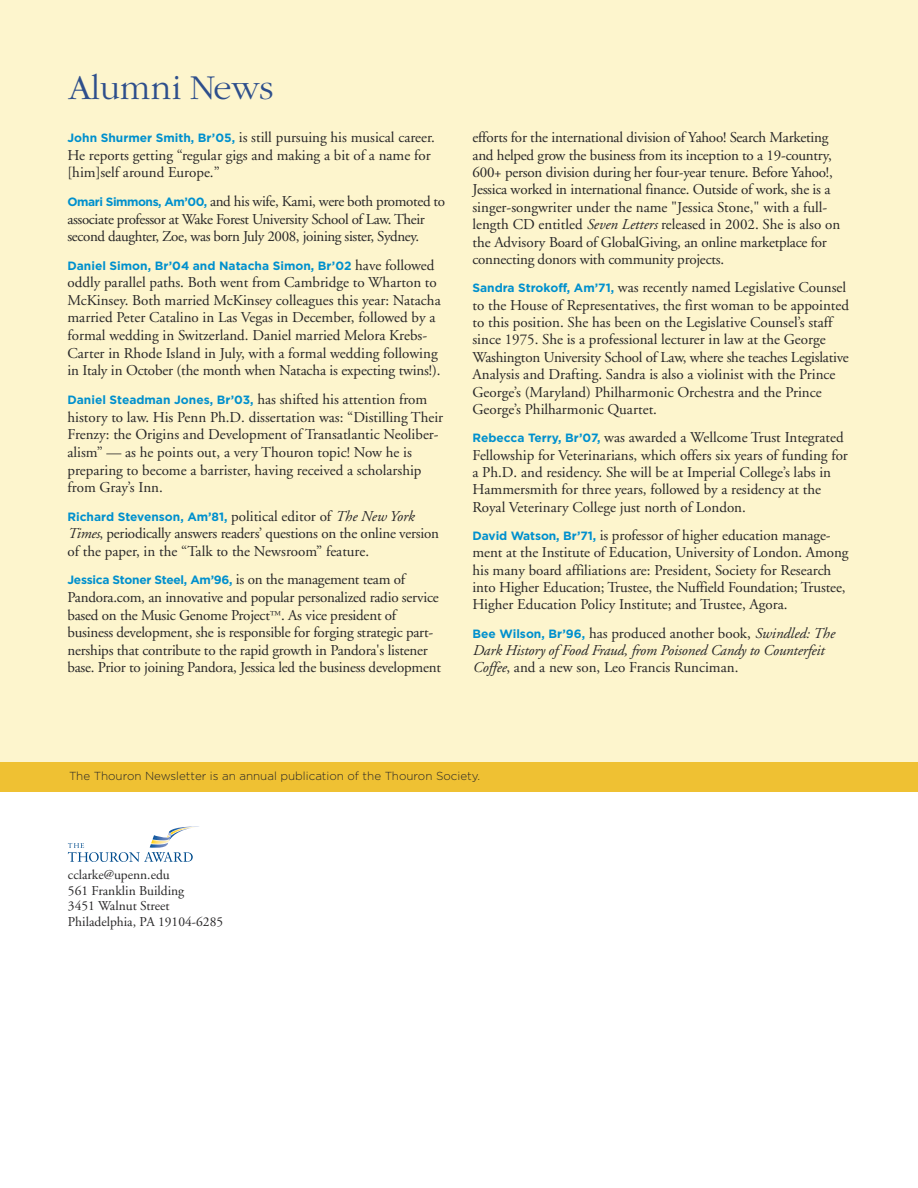
<style>
.page{position:relative;width:918px;height:1188px;background:#fff}
.page>*{position:absolute;margin:0;border:0;box-sizing:border-box;transform-origin:0 0}
.t1{font:300 36.3px "Garamond";letter-spacing:-.005em;color:#2e4f8c}
.t2{font:15px/17.4px "Adobe Garamond";color:#272627}
.t3{font:15px/17.5px "Adobe Garamond";letter-spacing:-.025em;color:#272627}
.t4{font:italic 15px/17.4px "Adobe Garamond";letter-spacing:-.01em;color:#272627}
.t5{font:13.5px/15.8px "Adobe Garamond";color:#272627}
.t6{font:700 12px "Gotham";color:#0090cd}
.t7{font:700 12px "Gotham";letter-spacing:-.025em;color:#0090cd}
.t8{font:300 11.7px "Gotham";color:#272627}
.s1{font-family:"Gotham";font-weight:700;font-size:12px;color:#0090cd}
.s2{font-family:"Adobe Garamond";font-weight:400;font-size:15px;color:#272627}
.s3{font-family:"Adobe Garamond";font-weight:400;font-style:italic;font-size:15px;color:#272627}
.s4{font-style:italic}
.s5{font-size:10.5px}
.s6{font-family:"Gotham";font-weight:700;font-style:normal;font-size:12px;color:#0090cd}
.s7{font-style:normal}
</style>
<div class="page">
<div style="left:0;top:0;width:918px;height:765px;background:#fdf5cd"></div>
<div style="left:0;top:762px;width:918px;height:30px;background:#efc133"></div>
<svg style="left:68px;top:826px;width:131px;height:36px"></svg>
<h1 class="t1" style="left:68px;top:65px;width:207px">Alumni News</h1>
<p class="t2" style="left:67px;top:130px;width:369px"><span class="s1">John Shurmer Smith, Br’05,</span> is still pursuing his musical career.<br>He reports getting “regular gigs and making a bit of a name for [him]self around Europe.”</p>
<p class="t3" style="left:67px;top:194px;width:379px"><span class="s1">Omari Simmons, Am’00,</span> and his wife, Kami, were both promoted to associate professor at Wake Forest University School of Law. Their second daughter, Zoe, was born July 2008, joining sister, Sydney.</p>
<p class="t6" style="left:68px;top:258px;width:369px">Daniel Simon, Br’04 and Natacha Simon, Br’02 <span class="s2">have followed</span></p>
<p class="t2" style="left:67px;top:275px;width:375px">oddly parallel paths. Both went from Cambridge to Wharton to McKinsey. Both married McKinsey colleagues this year: Natacha married Peter Catalino in Las Vegas in December, followed by a formal wedding in Switzerland. Daniel married Melora Krebs-Carter in Rhode Island in July, with a formal wedding following in Italy in October (the month when Natacha is expecting twins!).</p>
<p class="t6" style="left:68px;top:393px;width:361px">Daniel Steadman Jones, Br’03, <span class="s2">has shifted his attention from</span></p>
<p class="t2" style="left:67px;top:410px;width:377px">history to law. His Penn Ph.D. dissertation was: “Distilling Their Frenzy: the Origins and Development of Transatlantic Neoliber&shy;alism” — as he points out, a very Thouron topic! Now he is preparing to become a barrister, having received a scholarship from Gray’s Inn.</p>
<p class="t6" style="left:68px;top:510px;width:348px">Richard Stevenson, Am’81, <span class="s2">political editor of</span> <span class="s3">The New York</span></p>
<p class="t2" style="left:67px;top:526px;width:373px"><span class="s4">Times</span>, periodically answers readers’ questions on the online version of the paper, in the “Talk to the Newsroom” feature.</p>
<p class="t7" style="left:68px;top:573px;width:339px">Jessica Stoner Steel, Am’96, <span class="s2">is on the management team of</span></p>
<p class="t2" style="left:67px;top:590px;width:375px">Pandora.com, an innovative and popular personalized radio service based on the Music Genome Project<span class="s5">™</span>. As vice president of business development, she is responsible for forging strategic part&shy;nerships that contribute to the rapid growth in Pandora's listener base. Prior to joining Pandora, Jessica led the business development</p>
<p class="t2" style="left:472px;top:130px;width:369px">efforts for the international division of Yahoo! Search Marketing and helped grow the business from its inception to a 19-country, 600+ person division during her four-year tenure. Before Yahoo!, Jessica worked in international finance. Outside of work, she is a singer-songwriter under the name "Jessica Stone," with a full&shy;length CD entitled <span class="s4">Seven Letters</span> released in 2002. She is also on the Advisory Board of GlobalGiving, an online marketplace for connecting donors with community projects.</p>
<p class="t2" style="left:472px;top:280px;width:378px"><span class="s1">Sandra Strokoff, Am’71,</span> was recently named Legislative Counsel to the House of Representatives, the first woman to be appointed to this position. She has been on the Legislative Counsel’s staff since 1975. She is a professional lecturer in law at the George Washington University School of Law, where she teaches Legislative Analysis and Drafting. Sandra is also a violinist with the Prince George’s (Maryland) Philharmonic Orchestra and the Prince George’s Philharmonic Quartet.</p>
<p class="t2" style="left:472px;top:430px;width:377px"><span class="s1">Rebecca Terry, Br’07,</span> was awarded a Wellcome Trust Integrated Fellowship for Veterinarians, which offers six years of funding for a Ph.D. and residency. She will be at Imperial College’s labs in Hammersmith for three years, followed by a residency at the Royal Veterinary College just north of London.</p>
<p class="t2" style="left:472px;top:528px;width:378px"><span class="s1">David Watson, Br’71,</span> is professor of higher education manage&shy;ment at the Institute of Education, University of London. Among his many board affiliations are: President, Society for Research into Higher Education; Trustee, the Nuffield Foundation; Trustee, Higher Education Policy Institute; and Trustee, Agora.</p>
<p class="t4" style="left:472px;top:626px;width:364px"><span class="s6">Bee Wilson, Br’96,</span> <span class="s7">has produced another book,</span> Swindled: The<br>Dark History of Food Fraud, from Poisoned Candy to Counterfeit<br>Coffee<span class="s7">, and a new son, Leo Francis Runciman.</span></p>
<p class="t8" style="left:69px;top:769px;width:413px">The Thouron Newsletter is an annual publication of the Thouron Society.</p>
<p class="t5" style="left:68px;top:868px;width:157px">cclarke@upenn.edu<br>561 Franklin Building<br>3451 Walnut Street<br>Philadelphia, PA 19104-6285</p>
</div>
